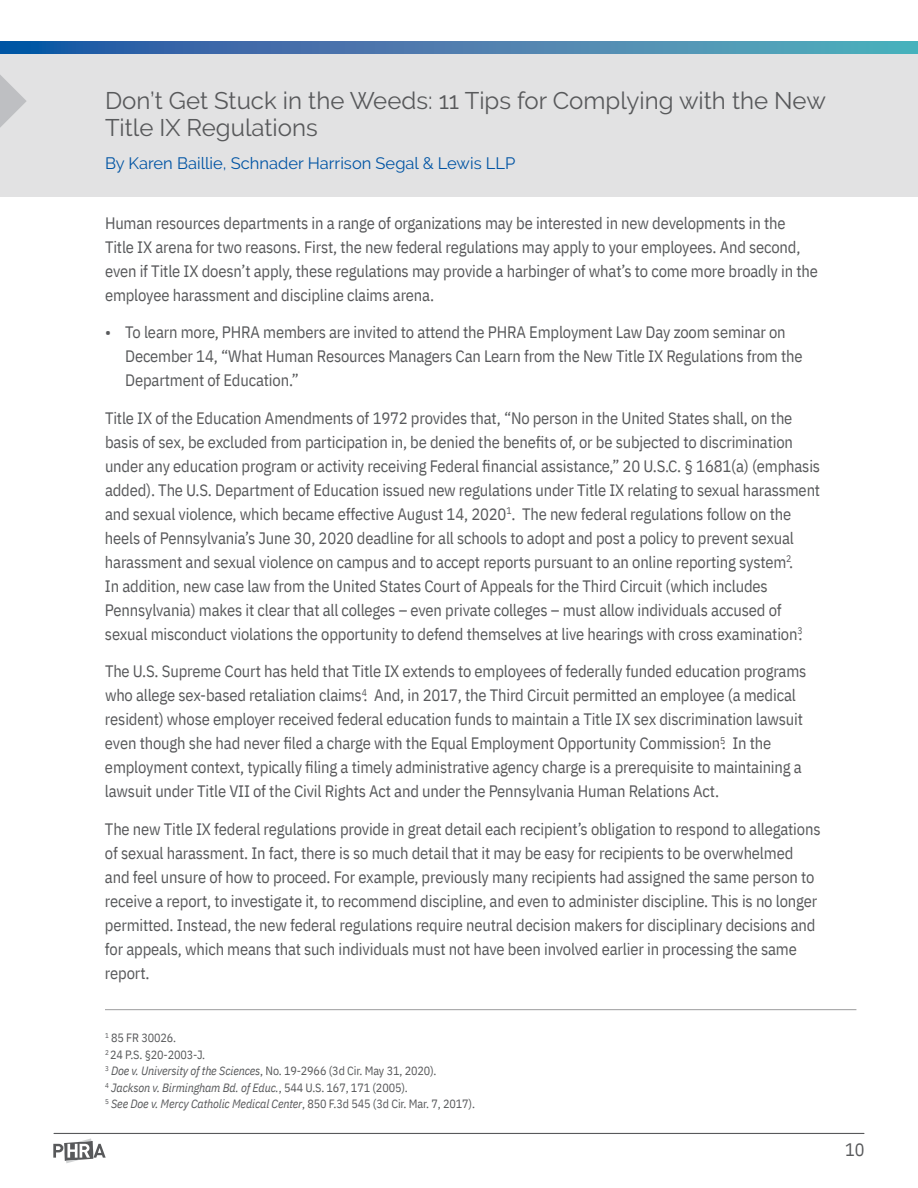
<style>
.page{position:relative;width:918px;height:1188px;background:#fff}
.page>*{position:absolute;margin:0;border:0;box-sizing:border-box;transform-origin:0 0}
.t1{font:24px/27px "Raleway";color:#58595b}
.t2{font:18px "IBM Plex Sans Cond";color:#58595b}
.t3{font:16.5px/24px "IBM Plex Sans Cond";letter-spacing:-.01em;color:#58595b}
.t4{font:16.5px "Raleway";color:#0054a4}
.t5{font:12px/16.5px "IBM Plex Sans Cond";letter-spacing:-.01em;color:#58595b}
.s1{font-style:italic}
</style>
<div class="page">
<hr style="left:54px;top:1133px;width:810px;height:1px;background:#58595b">
<svg style="left:53px;top:1138px;width:53px;height:25px"></svg>
<div style="left:0;top:54px;width:918px;height:143px;background:#e2e2e3"></div>
<svg style="left:0;top:42px;width:918px;height:12px;background:#4380af"></svg>
<svg style="left:0;top:75px;width:27px;height:53px"></svg>
<hr style="left:105px;top:1009px;width:751px;height:1px;background:#58595b">
<h1 class="t1" style="left:105px;top:87px;width:722px">Don’t Get Stuck in the Weeds: 11 Tips for Complying with the New<br>Title IX Regulations</h1>
<p class="t4" style="left:105px;top:153px;width:412px">By Karen Baillie, Schnader Harrison Segal &amp; Lewis LLP</p>
<p class="t3" style="left:105px;top:210px;width:714px">Human resources departments in a range of organizations may be interested in new developments in the Title IX arena for two reasons. First, the new federal regulations may apply to your employees. And second, even if Title IX doesn’t apply, these regulations may provide a harbinger of what’s to come more broadly in the employee harassment and discipline claims arena.</p>
<p class="t3" style="left:125px;top:319px;width:679px;text-indent:-20px">• To learn more, PHRA members are invited to attend the PHRA Employment Law Day zoom seminar on<br>December 14, “What Human Resources Managers Can Learn from the New Title IX Regulations from the<br>Department of Education.”</p>
<p class="t3" style="left:105px;top:405px;width:717px">Title IX of the Education Amendments of 1972 provides that, “No person in the United States shall, on the basis of sex, be excluded from participation in, be denied the benefits of, or be subjected to discrimination under any education program or activity receiving Federal financial assistance,” 20 U.S.C. § 1681(a) (emphasis added). The U.S. Department of Education issued new regulations under Title IX relating to sexual harassment and sexual violence, which became effective August 14, 2020<sup>1</sup>. The new federal regulations follow on the heels of Pennsylvania’s June 30, 2020 deadline for all schools to adopt and post a policy to prevent sexual harassment and sexual violence on campus and to accept reports pursuant to an online reporting system<sup>2</sup>.<br>In addition, new case law from the United States Court of Appeals for the Third Circuit (which includes Pennsylvania) makes it clear that all colleges – even private colleges – must allow individuals accused of sexual misconduct violations the opportunity to defend themselves at live hearings with cross examination<sup>3</sup>.</p>
<p class="t3" style="left:105px;top:658px;width:703px">The U.S. Supreme Court has held that Title IX extends to employees of federally funded education programs who allege sex-based retaliation claims<sup>4</sup>. And, in 2017, the Third Circuit permitted an employee (a medical resident) whose employer received federal education funds to maintain a Title IX sex discrimination lawsuit even though she had never filed a charge with the Equal Employment Opportunity Commission<sup>5</sup>. In the employment context, typically filing a timely administrative agency charge is a prerequisite to maintaining a lawsuit under Title VII of the Civil Rights Act and under the Pennsylvania Human Relations Act.</p>
<p class="t3" style="left:105px;top:816px;width:717px">The new Title IX federal regulations provide in great detail each recipient’s obligation to respond to allegations of sexual harassment. In fact, there is so much detail that it may be easy for recipients to be overwhelmed and feel unsure of how to proceed. For example, previously many recipients had assigned the same person to receive a report, to investigate it, to recommend discipline, and even to administer discipline. This is no longer permitted. Instead, the new federal regulations require neutral decision makers for disciplinary decisions and for appeals, which means that such individuals must not have been involved earlier in processing the same report.</p>
<p class="t5" style="left:105px;top:1029px;width:372px"><sup>1</sup> 85 FR 30026.<br><sup>2</sup> 24 P.S. §20-2003-J.<br><sup>3</sup> <span class="s1">Doe v. University of the Sciences</span>, No. 19-2966 (3d Cir. May 31, 2020).<br><sup>4</sup> <span class="s1">Jackson v. Birmingham Bd. of Educ.</span>, 544 U.S. 167, 171 (2005).<br><sup>5</sup> <span class="s1">See Doe v. Mercy Catholic Medical Center</span>, 850 F.3d 545 (3d Cir. Mar. 7, 2017).</p>
<p class="t2" style="left:845px;top:1136px;width:21px">10</p>
</div>
